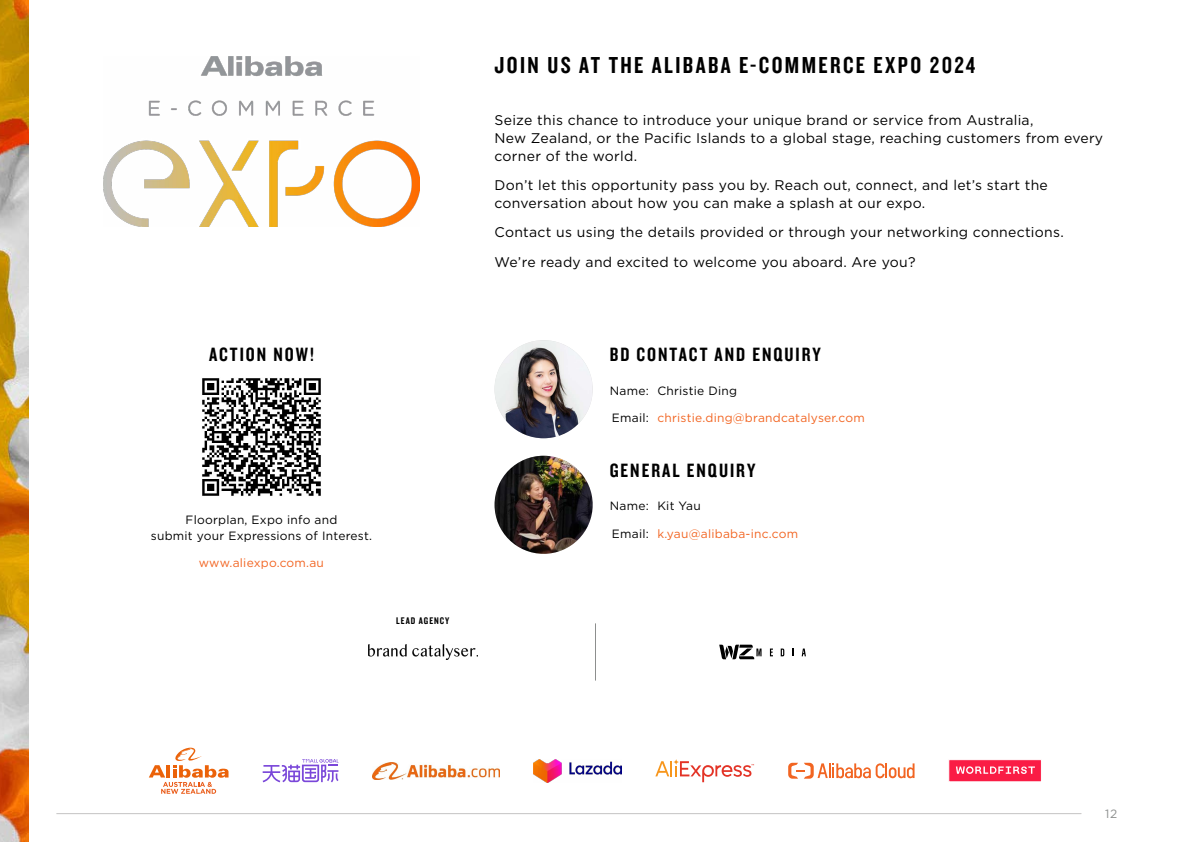
<style>
.page{position:relative;width:1191px;height:842px;background:#fff}
.page>*{position:absolute;margin:0;border:0;box-sizing:border-box;transform-origin:0 0}
.t1{font:24px "Knockout HTF49 Liteweight";letter-spacing:.1em;color:#000}
.t2{font:20px "Knockout HTF49 Liteweight";letter-spacing:.1em;color:#000}
.t3{font:14px/18px "Gotham";letter-spacing:.02em;color:#000}
.t4{font:12px/16px "Gotham";letter-spacing:.02em;color:#000;text-align:center}
.t5{font:12px "Gotham";letter-spacing:.02em;color:#f26522}
.t6{font:12px "Gotham";color:#8d8f8e}
.t7{font:10px "Knockout HTF49 Liteweight";letter-spacing:.1em;color:#000}
</style>
<div class="page">
<img style="left:0;top:0;width:28px;height:842px">
<hr style="left:57px;top:813px;width:1024px;height:1px;background:#c4c3c3">
<img style="left:104px;top:57px;width:315px;height:170px">
<img style="left:202px;top:378px;width:119px;height:118px">
<img style="left:494px;top:340px;width:98px;height:98px">
<img style="left:494px;top:456px;width:98px;height:98px;border-radius:49px">
<svg style="left:655px;top:759px;width:99px;height:23px"></svg>
<svg style="left:788px;top:763px;width:126px;height:16px"></svg>
<svg style="left:263px;top:759px;width:75px;height:23px"></svg>
<div style="left:948px;top:759px;width:93px;height:23px;background:#fa1c45;border:1px solid #fff"></div>
<svg style="left:956px;top:766px;width:79px;height:8px"></svg>
<svg style="left:149px;top:748px;width:79px;height:46px"></svg>
<img style="left:533px;top:759px;width:88px;height:23px">
<img style="left:373px;top:762px;width:126px;height:17px">
<img style="left:368px;top:645px;width:109px;height:14px">
<svg style="left:719px;top:645px;width:42px;height:14px"></svg>
<svg style="left:770px;top:648px;width:3px;height:8px"></svg>
<svg style="left:780px;top:648px;width:4px;height:8px"></svg>
<svg style="left:792px;top:648px;width:2px;height:8px"></svg>
<svg style="left:801px;top:648px;width:5px;height:8px"></svg>
<hr style="left:595px;top:624px;width:1px;height:56px;background:#8d8f8e">
<h2 class="t2" style="left:209px;top:344px;width:106px">ACTION NOW!</h2>
<p class="t4" style="left:151px;top:511px;width:223px">Floorplan, Expo info and<br>submit your Expressions of Interest.</p>
<p class="t5" style="left:199px;top:555px;width:127px">www.aliexpo.com.au</p>
<p class="t7" style="left:396px;top:615px;width:55px">LEAD AGENCY</p>
<h1 class="t1" style="left:494px;top:52px;width:482px">JOIN US AT THE ALIBABA E-COMMERCE EXPO 2024</h1>
<p class="t3" style="left:494px;top:110px;width:610px">Seize this chance to introduce your unique brand or service from Australia,<br>New Zealand, or the Pacific Islands to a global stage, reaching customers from every corner of the world.</p>
<p class="t3" style="left:494px;top:176px;width:555px">Don’t let this opportunity pass you by. Reach out, connect, and let’s start the conversation about how you can make a splash at our expo.</p>
<p class="t3" style="left:494px;top:217px;width:571px;line-height:29.3px">Contact us using the details provided or through your networking connections.<br>We’re ready and excited to welcome you aboard. Are you?</p>
<h2 class="t2" style="left:609px;top:344px;width:213px">BD CONTACT AND ENQUIRY</h2>
<p class="t4" style="left:610px;top:382px;width:40px">Name:</p>
<p class="t4" style="left:612px;top:410px;width:38px">Email:</p>
<p class="t4" style="left:657px;top:382px;width:81px">Christie Ding</p>
<p class="t5" style="left:657px;top:410px;width:209px">christie.ding@brandcatalyser.com</p>
<h2 class="t2" style="left:609px;top:460px;width:147px">GENERAL ENQUIRY</h2>
<p class="t4" style="left:610px;top:498px;width:40px">Name:</p>
<p class="t4" style="left:612px;top:525px;width:38px">Email:</p>
<p class="t4" style="left:657px;top:498px;width:45px">Kit Yau</p>
<p class="t5" style="left:657px;top:526px;width:142px">k.yau@alibaba-inc.com</p>
<p class="t6" style="left:1105px;top:806px;width:14px">12</p>
</div>
